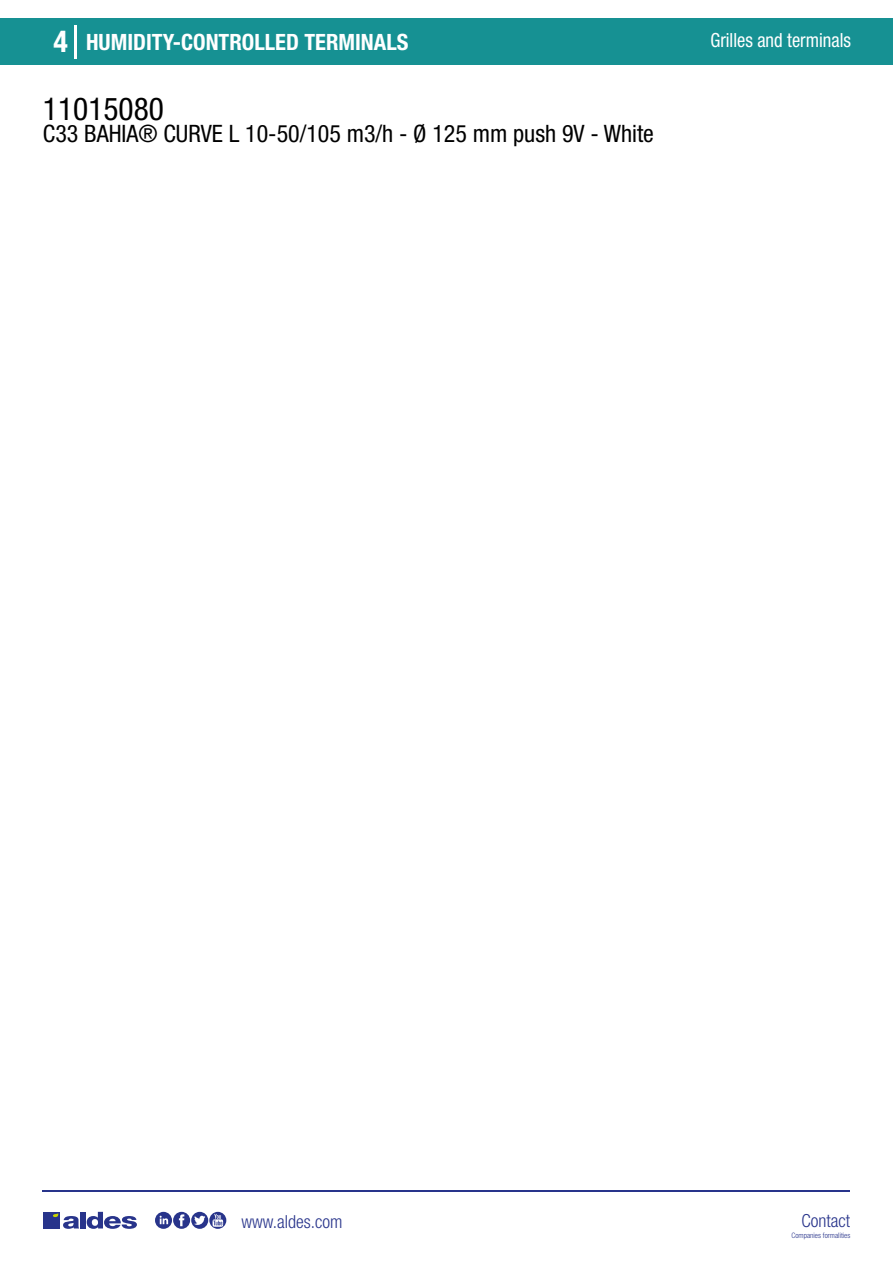
<style>
.page{position:relative;width:893px;height:1263px;background:#fff}
.page>*{position:absolute;margin:0;border:0;box-sizing:border-box;transform-origin:0 0}
.t1{font:condensed 31.5px "Helvetica Neue LT Std";color:#000}
.t2{font:700 condensed 30px "Helvetica Neue LT Std";color:#fff}
.t3{font:condensed 24px "Helvetica Neue LT Std";color:#000}
.t4{font:700 condensed 22.5px "Helvetica Neue LT Std";color:#fff}
.t5{font:condensed 19.5px "Helvetica Neue LT Std";color:#fff;scale:.95 1}
.t6{font:300 condensed 18px "Helvetica Neue";color:#28348b}
.t7{font:300 condensed 7.5px "Helvetica Neue";color:#28348b}
</style>
<div class="page">
<div style="left:0;top:18px;width:893px;height:46px;background:#169193"></div>
<hr style="left:74px;top:25px;width:2px;height:33px;background:#fff">
<hr style="left:43px;top:1190px;width:807px;height:1px;background:#28348b">
<svg style="left:155px;top:1212px;width:71px;height:17px"></svg>
<div style="left:43px;top:1212px;width:17px;height:16px;background:#28348b"></div>
<div style="left:80px;top:1212px;width:6px;height:16px;background:#28348b"></div>
<svg style="left:87px;top:1212px;width:50px;height:17px"></svg>
<svg style="left:53px;top:1213px;width:26px;height:16px"></svg>
<p class="t2" style="left:54px;top:24px;width:16px">4</p>
<p class="t4" style="left:86px;top:28px;width:324px">HUMIDITY-CONTROLLED TERMINALS</p>
<p class="t5" style="left:710px;top:29px;width:149px">Grilles and terminals</p>
<h1 class="t1" style="left:43px;top:91px;width:122px">11015080</h1>
<p class="t3" style="left:43px;top:120px;width:612px">C33 BAHIA® CURVE L 10-50/105 m3/h - Ø 125 mm push 9V - White</p>
<p class="t6" style="left:241px;top:1211px;width:102px">www.aldes.com</p>
<p class="t6" style="left:801px;top:1211px;width:50px">Contact</p>
<p class="t7" style="left:791px;top:1230px;width:60px">Companies formalities</p>
</div>
